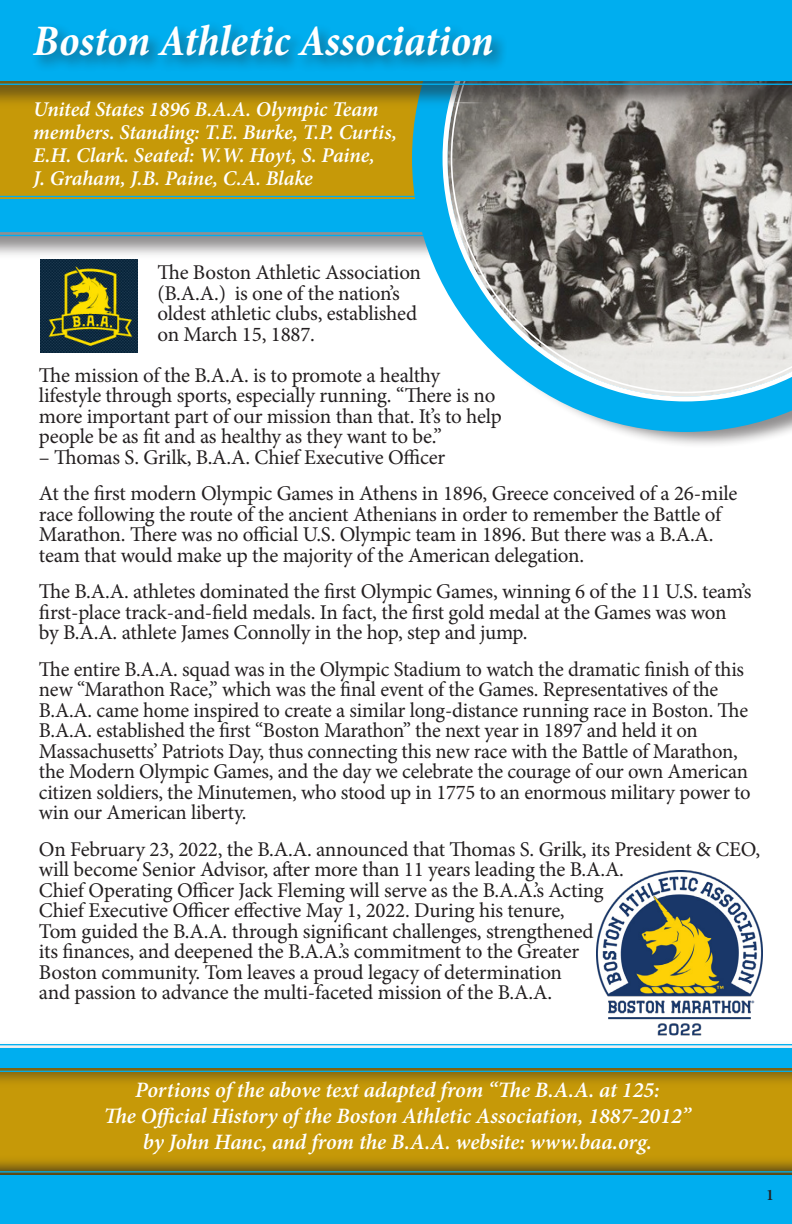
<style>
.page{position:relative;width:792px;height:1224px;background:#fff}
.page>*{position:absolute;margin:0;border:0;box-sizing:border-box;transform-origin:0 0}
.t1{font:italic 700 condensed 44px "Minion Pro";color:#fff}
.t2{font:italic 600 22px/26px "Minion Pro";letter-spacing:-.005em;color:#fff;text-align:center}
.t3{font:21px/20.4px "Minion Pro";letter-spacing:-.01em;color:#231f20}
.t4{font:italic 600 21px/23px "Minion Pro";letter-spacing:-.01em;color:#fff}
.t5{font:600 16px "Minion Pro";color:#231f20}
</style>
<div class="page">
<div style="left:0;top:110px;width:412px;height:85px;background:#c69908"></div>
<div style="left:0;top:199px;width:475px;height:62px;background:#231f20;opacity:.5"></div>
<svg style="left:0;top:195px;width:412px;height:42px"></svg>
<div style="left:420px;top:0;width:372px;height:448px;background:#231f20;opacity:.5"></div>
<svg style="left:412px;top:110px;width:380px;height:322px"></svg>
<svg style="left:442px;top:110px;width:350px;height:291px"></svg>
<svg style="left:451px;top:110px;width:341px;height:283px"></svg>
<div style="left:0;top:0;width:792px;height:110px;background:#231f20;opacity:.5"></div>
<svg style="left:0;top:81px;width:792px;height:5px"></svg>
<div style="left:0;top:0;width:792px;height:81px;background:#00aeef"></div>
<div style="left:0;top:1089px;width:792px;height:66px;background:#c69908"></div>
<div style="left:0;top:1040px;width:792px;height:49px;background:#231f20;opacity:.5"></div>
<svg style="left:0;top:1043px;width:792px;height:30px"></svg>
<div style="left:0;top:1155px;width:792px;height:69px;background:#231f20;opacity:.75"></div>
<svg style="left:0;top:1170px;width:792px;height:5px"></svg>
<div style="left:0;top:1175px;width:792px;height:49px;background:#00aeef"></div>
<img style="left:40px;top:260px;width:97px;height:92px">
<div style="left:30px;top:20px;width:479px;height:52px;background:#231f20;opacity:.5"></div>
<img style="left:596px;top:870px;width:166px;height:173px">
<p class="t1" style="left:33px;top:11px;width:462px">Boston Athletic Association</p>
<p class="t4" style="left:33px;top:98px;width:365px">United States 1896 B.A.A. Olympic Team members. Standing: T.E. Burke, T.P. Curtis, E.H. Clark. Seated: W.W. Hoyt, S. Paine,<br>J. Graham, J.B. Paine, C.A. Blake</p>
<p class="t3" style="left:157px;top:262px;width:265px">The Boston Athletic Association (B.A.A.) is one of the nation’s oldest athletic clubs, established on March 15, 1887.</p>
<p class="t3" style="left:39px;top:365px;width:464px">The mission of the B.A.A. is to promote a healthy lifestyle through sports, especially running. “There is no more important part of our mission than that. It’s to help people be as fit and as healthy as they want to be.”</p>
<p class="t3" style="left:39px;top:447px;width:408px">– Thomas S. Grilk, B.A.A. Chief Executive Officer</p>
<p class="t3" style="left:39px;top:483px;width:700px">At the first modern Olympic Games in Athens in 1896, Greece conceived of a 26-mile race following the route of the ancient Athenians in order to remember the Battle of Marathon. There was no official U.S. Olympic team in 1896. But there was a B.A.A. team that would make up the majority of the American delegation.</p>
<p class="t3" style="left:39px;top:581px;width:714px">The B.A.A. athletes dominated the first Olympic Games, winning 6 of the 11 U.S. team’s first-place track-and-field medals. In fact, the first gold medal at the Games was won by B.A.A. athlete James Connolly in the hop, step and jump.</p>
<p class="t3" style="left:39px;top:659px;width:713px">The entire B.A.A. squad was in the Olympic Stadium to watch the dramatic finish of this new “Marathon Race,” which was the final event of the Games. Representatives of the B.A.A. came home inspired to create a similar long-distance running race in Boston. The B.A.A. established the first “Boston Marathon” the next year in 1897 and held it on Massachusetts’ Patriots Day, thus connecting this new race with the Battle of Marathon, the Modern Olympic Games, and the day we celebrate the courage of our own American citizen soldiers, the Minutemen, who stood up in 1775 to an enormous military power to win our American liberty.</p>
<p class="t3" style="left:39px;top:839px;width:723px">On February 23, 2022, the B.A.A. announced that Thomas S. Grilk, its President &amp; CEO, will become Senior Advisor, after more than 11 years leading the B.A.A.<br>Chief Operating Officer Jack Fleming will serve as the B.A.A.’s Acting<br>Chief Executive Officer effective May 1, 2022. During his tenure,<br>Tom guided the B.A.A. through significant challenges, strengthened<br>its finances, and deepened the B.A.A.’s commitment to the Greater<br>Boston community. Tom leaves a proud legacy of determination<br>and passion to advance the multi-faceted mission of the B.A.A.</p>
<p class="t2" style="left:104px;top:1077px;width:589px">Portions of the above text adapted from “The B.A.A. at 125:<br>The Official History of the Boston Athletic Association, 1887-2012” by John Hanc, and from the B.A.A. website: www.baa.org.</p>
<p class="t5" style="left:766px;top:1183px;width:9px">1</p>
</div>
